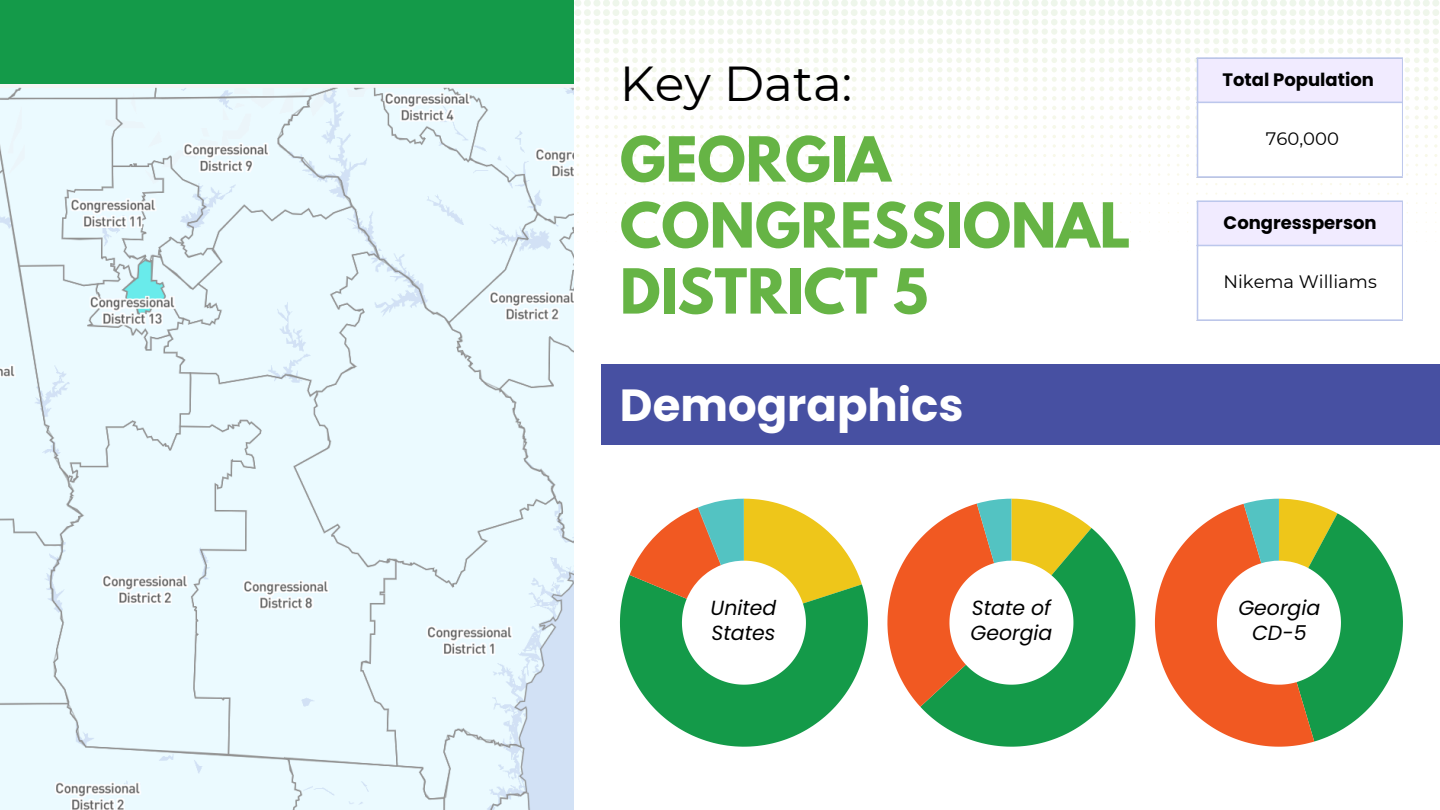
<style>
.page{position:relative;width:1440px;height:810px;background:#fff}
.page>*{position:absolute;margin:0;border:0;box-sizing:border-box;transform-origin:0 0}
.t1{font:700 55px/66px "League Spartan";color:#66b445}
.t2{font:49px "Montserrat";color:#000}
.t3{font:700 45px "Poppins";color:#fff}
.t4{font:italic 20.4px/25.5px "Poppins";color:#000}
.t5{font:700 18px "Poppins";color:#000}
.t6{font:18px "Montserrat";color:#000}
</style>
<div class="page">
<div style="left:0;top:0;width:573px;height:84px;background:#149a49"></div>
<img style="left:0;top:87px;width:574px;height:723px">
<svg style="left:573px;top:0;width:866px;height:260px"></svg>
<svg style="left:620px;top:499px;width:248px;height:248px"></svg>
<svg style="left:920px;top:528px;width:215px;height:219px;fill:#149a49"></svg>
<svg style="left:887px;top:499px;width:204px;height:208px"></svg>
<svg style="left:1155px;top:499px;width:248px;height:248px"></svg>
<div style="left:1197px;top:58px;width:206px;height:45px;background:#f1ebff"></div>
<div style="left:1197px;top:102px;width:206px;height:75px;background:#fff"></div>
<hr style="left:1402px;top:59px;width:1px;height:117px;background:#bcc7ec">
<hr style="left:1197px;top:59px;width:1px;height:117px;background:#bcc7ec">
<hr style="left:1197px;top:57px;width:206px;height:2px;background:#bcc7ec">
<hr style="left:1197px;top:102px;width:206px;height:1px;background:#bcc7ec">
<hr style="left:1197px;top:176px;width:206px;height:2px;background:#bcc7ec">
<div style="left:1197px;top:201px;width:206px;height:45px;background:#f1ebff"></div>
<div style="left:1197px;top:245px;width:206px;height:75px;background:#fff"></div>
<hr style="left:1402px;top:202px;width:1px;height:117px;background:#bcc7ec">
<hr style="left:1197px;top:202px;width:1px;height:117px;background:#bcc7ec">
<hr style="left:1197px;top:200px;width:206px;height:2px;background:#bcc7ec">
<hr style="left:1197px;top:245px;width:206px;height:1px;background:#bcc7ec">
<hr style="left:1197px;top:319px;width:206px;height:2px;background:#bcc7ec">
<div style="left:602px;top:364px;width:838px;height:82px;background:#4750a2"></div>
<p class="t2" style="left:620px;top:53px;width:234px">Key Data:</p>
<p class="t1" style="left:620px;top:133px;width:512px">GEORGIA<br>CONGRESSIONAL<br>DISTRICT 5</p>
<p class="t3" style="left:620px;top:374px;width:345px">Demographics</p>
<p class="t5" style="left:1223px;top:67px;width:153px">Total Population</p>
<p class="t6" style="left:1266px;top:128px;width:74px">760,000</p>
<h3 class="t5" style="left:1224px;top:210px;width:154px">Congressperson</h3>
<p class="t6" style="left:1223px;top:271px;width:155px">Nikema Williams</p>
<p class="t4" style="left:711px;top:595px;width:67px">United<br>States</p>
<h1 class="t4" style="left:970px;top:595px;width:83px">State of<br>Georgia</h1>
<p class="t4" style="left:1238px;top:595px;width:83px;text-align:center">Georgia<br>CD-5</p>
</div>
